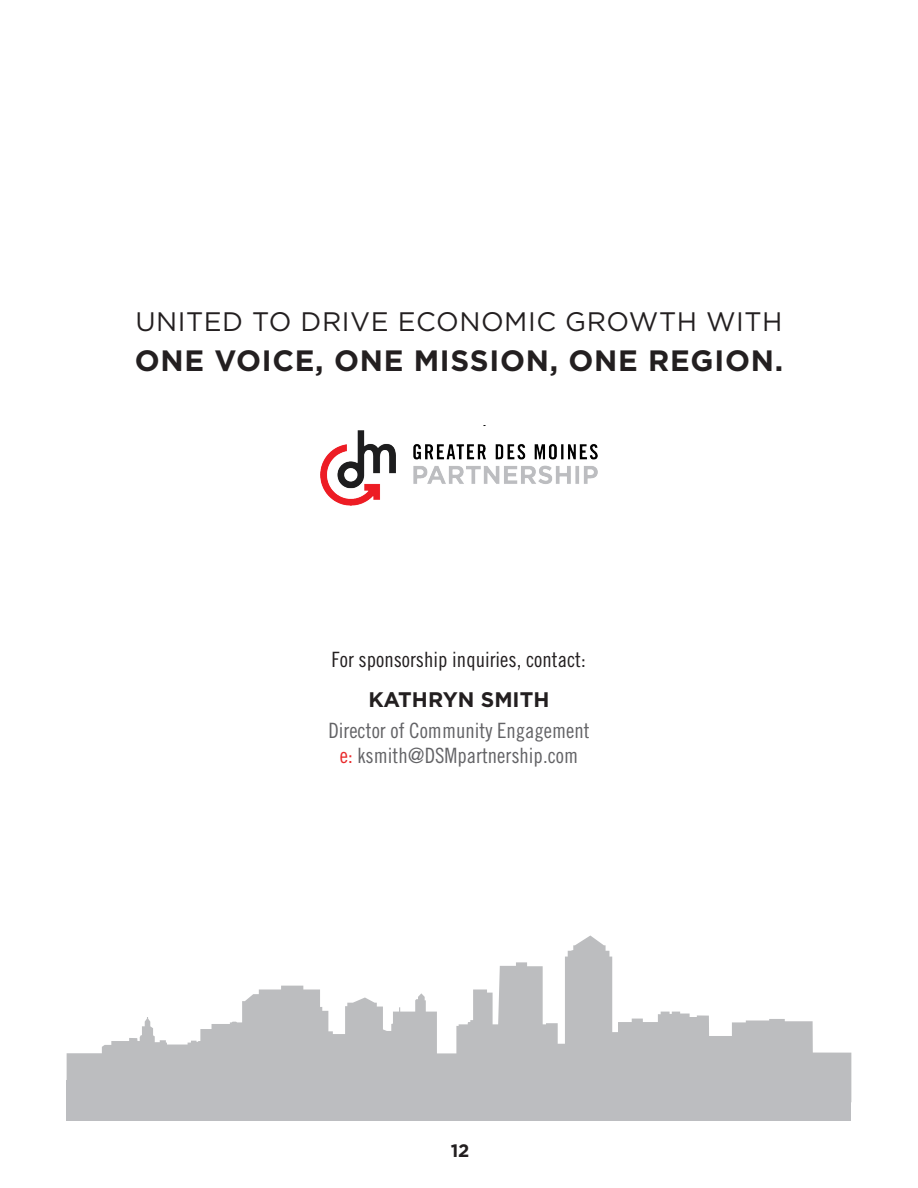
<style>
.page{position:relative;width:918px;height:1188px;background:#fff}
.page>*{position:absolute;margin:0;border:0;box-sizing:border-box;transform-origin:0 0}
.t1{font:700 29.4px "Gotham";letter-spacing:.025em;color:#231f20}
.t2{font:26.7px "Gotham";letter-spacing:.02em;color:#231f20}
.t3{font:21.15px/31.7px "Trade Gothic LT Std Cn 18";color:#636366;text-align:center}
.t4{font:21.15px "Trade Gothic LT Std Cn 18";color:#231f20}
.t5{font:700 18px "Gotham";color:#231f20}
.s1{font-family:"Gotham";font-weight:700;color:#231f20}
.s2{color:#e9292a}
</style>
<div class="page">
<img style="left:320px;top:430px;width:278px;height:75px">
<svg style="left:67px;top:936px;width:784px;height:144px"></svg>
<div style="left:67px;top:1080px;width:784px;height:40px;background:#bcbdc0"></div>
<p class="t2" style="left:135px;top:305px;width:649px">UNITED TO DRIVE ECONOMIC GROWTH WITH</p>
<p class="t1" style="left:135px;top:341px;width:650px">ONE VOICE, ONE MISSION, ONE REGION.</p>
<p class="t4" style="left:332px;top:647px;width:256px">For sponsorship inquiries, contact:</p>
<p class="t3" style="left:328px;top:683px;width:263px"><span class="s1">KATHRYN SMITH<br></span>Director of Community Engagement</p>
<p class="t3" style="left:340px;top:739px;width:240px"><span class="s2">e:</span> ksmith@DSMpartnership.com</p>
<p class="t5" style="left:451px;top:1139px;width:20px">12</p>
</div>
